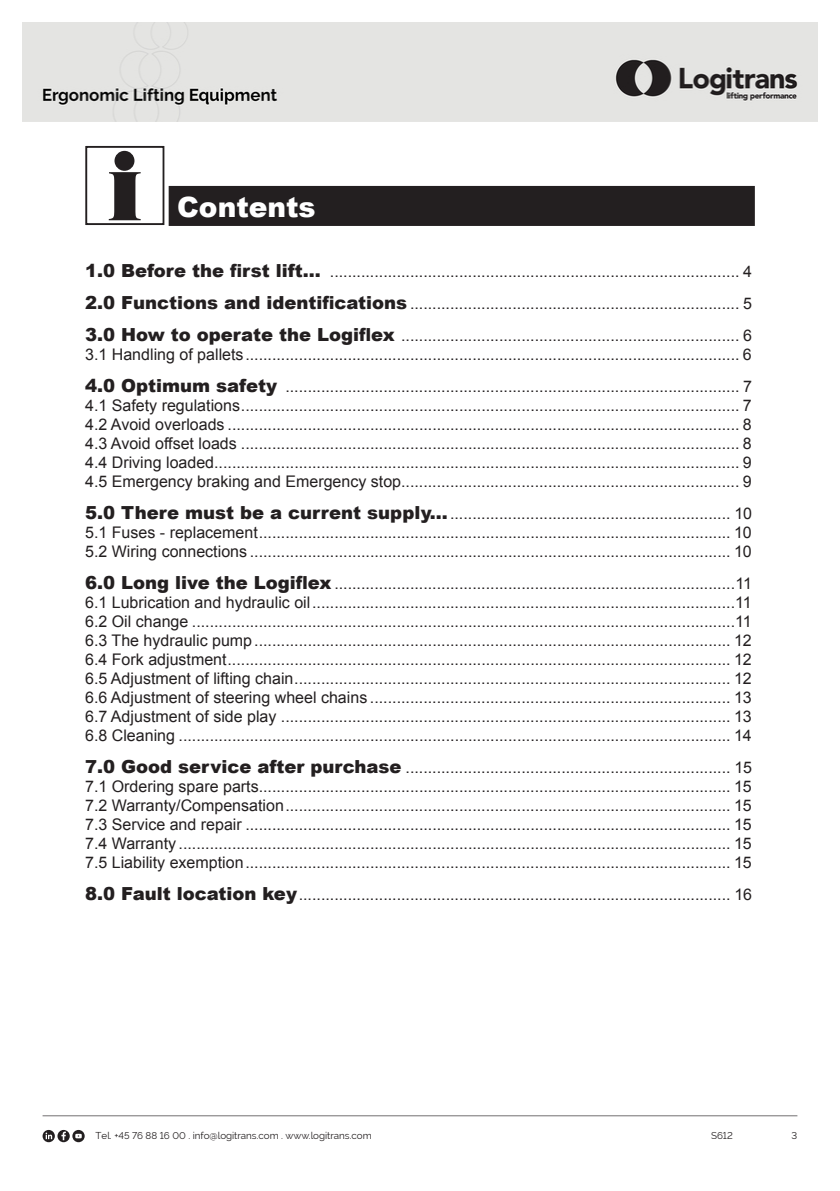
<style>
.page{position:relative;width:840px;height:1191px;background:#fff}
.page>*{position:absolute;margin:0;border:0;box-sizing:border-box;transform-origin:0 0}
.Overskrift_Indholdsfortegnelse{font:900 28px "Arial";color:#fff}
.t1{font:16px "Arial";color:#231f20}
.t2{font:9.8px "Raleway";color:#231f20}
.s1{font-weight:900;font-size:18px}
</style>
<div class="page">
<img style="left:23px;top:23px;width:793px;height:99px">
<hr style="left:43px;top:1115px;width:754px;height:1px;background:#231f20">
<svg style="left:43px;top:1130px;width:12px;height:12px"></svg>
<svg style="left:46px;top:1132px;width:6px;height:7px"></svg>
<svg style="left:72px;top:1130px;width:13px;height:12px"></svg>
<svg style="left:75px;top:1133px;width:7px;height:5px"></svg>
<svg style="left:57px;top:1130px;width:13px;height:12px"></svg>
<svg style="left:61px;top:1131px;width:5px;height:9px"></svg>
<svg style="left:85px;top:145px;width:85px;height:80px"></svg>
<div style="left:168px;top:186px;width:586px;height:40px;background:#231f20"></div>
<p class="Overskrift_Indholdsfortegnelse" style="left:177px;top:186px;width:140px">Contents</p>
<p class="t1" style="left:85px;top:261px;width:668px"><span class="s1">1.0 Before the first lift...</span> ............................................................................................ 4</p>
<p class="t1" style="left:85px;top:293px;width:668px"><span class="s1">2.0 Functions and identifications</span> .......................................................................... 5</p>
<p class="t1" style="left:85px;top:325px;width:668px"><span class="s1">3.0 How to operate the Logiflex</span> ............................................................................ 6</p>
<p class="t1" style="left:85px;top:344px;width:667px">3.1 Handling of pallets............................................................................................................... 6</p>
<p class="t1" style="left:85px;top:376px;width:668px"><span class="s1">4.0 Optimum safety</span> ...................................................................................................... 7</p>
<p class="t1" style="left:85px;top:395px;width:667px">4.1 Safety regulations................................................................................................................ 7</p>
<p class="t1" style="left:85px;top:414px;width:667px">4.2 Avoid overloads ................................................................................................................... 8</p>
<p class="t1" style="left:85px;top:433px;width:667px">4.3 Avoid offset loads ................................................................................................................ 8</p>
<p class="t1" style="left:85px;top:452px;width:667px">4.4 Driving loaded...................................................................................................................... 9</p>
<p class="t1" style="left:85px;top:471px;width:667px">4.5 Emergency braking and Emergency stop............................................................................ 9</p>
<p class="t1" style="left:85px;top:503px;width:668px"><span class="s1">5.0 There must be a current supply...</span>............................................................... 10</p>
<p class="t1" style="left:85px;top:522px;width:667px">5.1 Fuses - replacement.......................................................................................................... 10</p>
<p class="t1" style="left:85px;top:541px;width:667px">5.2 Wiring connections ............................................................................................................ 10</p>
<p class="t1" style="left:85px;top:573px;width:668px"><span class="s1">6.0 Long live the Logiflex</span> ..........................................................................................11</p>
<p class="t1" style="left:85px;top:592px;width:667px">6.1 Lubrication and hydraulic oil...............................................................................................11</p>
<p class="t1" style="left:85px;top:611px;width:667px">6.2 Oil change ..........................................................................................................................11</p>
<p class="t1" style="left:85px;top:630px;width:667px">6.3 The hydraulic pump........................................................................................................... 12</p>
<p class="t1" style="left:85px;top:649px;width:667px">6.4 Fork adjustment................................................................................................................. 12</p>
<p class="t1" style="left:85px;top:668px;width:667px">6.5 Adjustment of lifting chain.................................................................................................. 12</p>
<p class="t1" style="left:85px;top:687px;width:667px">6.6 Adjustment of steering wheel chains ................................................................................. 13</p>
<p class="t1" style="left:85px;top:706px;width:667px">6.7 Adjustment of side play ..................................................................................................... 13</p>
<p class="t1" style="left:85px;top:725px;width:667px">6.8 Cleaning ............................................................................................................................ 14</p>
<p class="t1" style="left:85px;top:757px;width:668px"><span class="s1">7.0 Good service after purchase</span> ......................................................................... 15</p>
<p class="t1" style="left:85px;top:776px;width:667px">7.1 Ordering spare parts.......................................................................................................... 15</p>
<p class="t1" style="left:85px;top:795px;width:667px">7.2 Warranty/Compensation.................................................................................................... 15</p>
<p class="t1" style="left:85px;top:814px;width:667px">7.3 Service and repair ............................................................................................................. 15</p>
<p class="t1" style="left:85px;top:833px;width:667px">7.4 Warranty ............................................................................................................................ 15</p>
<p class="t1" style="left:85px;top:852px;width:667px">7.5 Liability exemption............................................................................................................. 15</p>
<p class="t1" style="left:85px;top:884px;width:668px"><span class="s1">8.0 Fault location key</span>................................................................................................. 16</p>
<p class="t2" style="left:96px;top:1130px;width:277px">Tel. +45 76 88 16 00 . info@logitrans.com . www.logitrans.com</p>
<p class="t2" style="left:710px;top:1130px;width:23px">S612</p>
<p class="t2" style="left:791px;top:1130px;width:7px">3</p>
</div>
